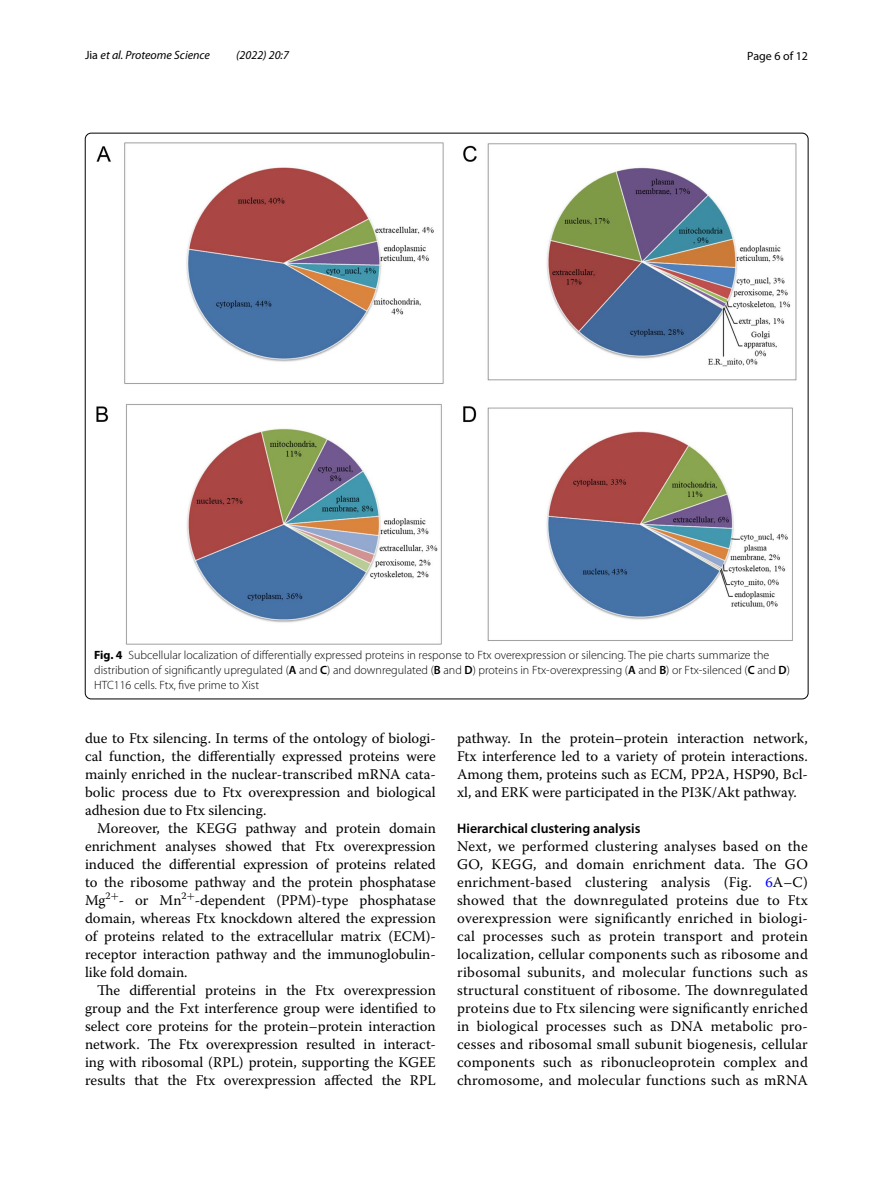
<style>
.page{position:relative;width:893px;height:1187px;background:#fff}
.page>*{position:absolute;margin:0;border:0;box-sizing:border-box;transform-origin:0 0}
.t1{font:14.7px/18px "Warnock Pro";color:#000;text-align:justify}
.t2{font:600 13.8px "Myriad Pro";color:#000}
.t3{font:300 12px/15px "Myriad Pro";color:#000}
.t4{font:italic 12px "Myriad Pro";color:#000}
.t5{font:12px "Myriad Pro";color:#000}
.s1{font-style:normal}
.s2{font-weight:700}
.s3{font-weight:600}
.s4{color:#00f}
</style>
<div class="page">
<img style="left:96px;top:142px;width:701px;height:502px">
<p class="t4" style="left:85px;top:48px;width:126px"><span class="s1">Jia</span> et al. Proteome Science</p>
<p class="t4" style="left:236px;top:48px;width:54px">(2022) 20:7</p>
<p class="t5" style="left:747px;top:48px;width:62px">Page 6 of 12</p>
<p class="t3" style="left:94px;top:648px;width:697px"><span class="s2">Fig. 4</span> Subcellular localization of differentially expressed proteins in response to Ftx overexpression or silencing. The pie charts summarize the distribution of significantly upregulated (<span class="s3">A</span> and <span class="s3">C</span>) and downregulated (<span class="s3">B</span> and <span class="s3">D</span>) proteins in Ftx-overexpressing (<span class="s3">A</span> and <span class="s3">B</span>) or Ftx-silenced (<span class="s3">C</span> and <span class="s3">D</span>)<br>HTC116 cells. Ftx, five prime to Xist</p>
<p class="t1" style="left:85px;top:729px;width:352px">due to Ftx silencing. In terms of the ontology of biologi&shy;cal function, the differentially expressed proteins were mainly enriched in the nuclear-transcribed mRNA cata&shy;bolic process due to Ftx overexpression and biological adhesion due to Ftx silencing.</p>
<p class="t1" style="left:85px;top:819px;width:352px;text-indent:12px">Moreover, the KEGG pathway and protein domain enrichment analyses showed that Ftx overexpression induced the differential expression of proteins related to the ribosome pathway and the protein phosphatase Mg<sup>2</sup><sup>+</sup>- or Mn<sup>2</sup><sup>+</sup>-dependent (PPM)-type phosphatase domain, whereas Ftx knockdown altered the expression of proteins related to the extracellular matrix (ECM)- receptor interaction pathway and the immunoglobulin&shy;like fold domain.</p>
<p class="t1" style="left:85px;top:981px;width:352px;text-indent:12px">The differential proteins in the Ftx overexpression group and the Fxt interference group were identified to select core proteins for the protein–protein interaction network. The Ftx overexpression resulted in interact&shy;ing with ribosomal (RPL) protein, supporting the KGEE results that the Ftx overexpression affected the RPL</p>
<p class="t1" style="left:457px;top:729px;width:352px">pathway. In the protein–protein interaction network, Ftx interference led to a variety of protein interactions.<br>Among them, proteins such as ECM, PP2A, HSP90, Bcl&shy;xl, and ERK were participated in the PI3K/Akt pathway.</p>
<p class="t2" style="left:457px;top:819px;width:185px">Hierarchical clustering analysis</p>
<p class="t1" style="left:457px;top:837px;width:352px">Next, we performed clustering analyses based on the GO, KEGG, and domain enrichment data. The GO enrichment-based clustering analysis (Fig. <span class="s4">6</span>A–C) showed that the downregulated proteins due to Ftx overexpression were significantly enriched in biologi&shy;cal processes such as protein transport and protein localization, cellular components such as ribosome and ribosomal subunits, and molecular functions such as structural constituent of ribosome. The downregulated proteins due to Ftx silencing were significantly enriched in biological processes such as DNA metabolic pro&shy;cesses and ribosomal small subunit biogenesis, cellular components such as ribonucleoprotein complex and chromosome, and molecular functions such as mRNA</p>
</div>
